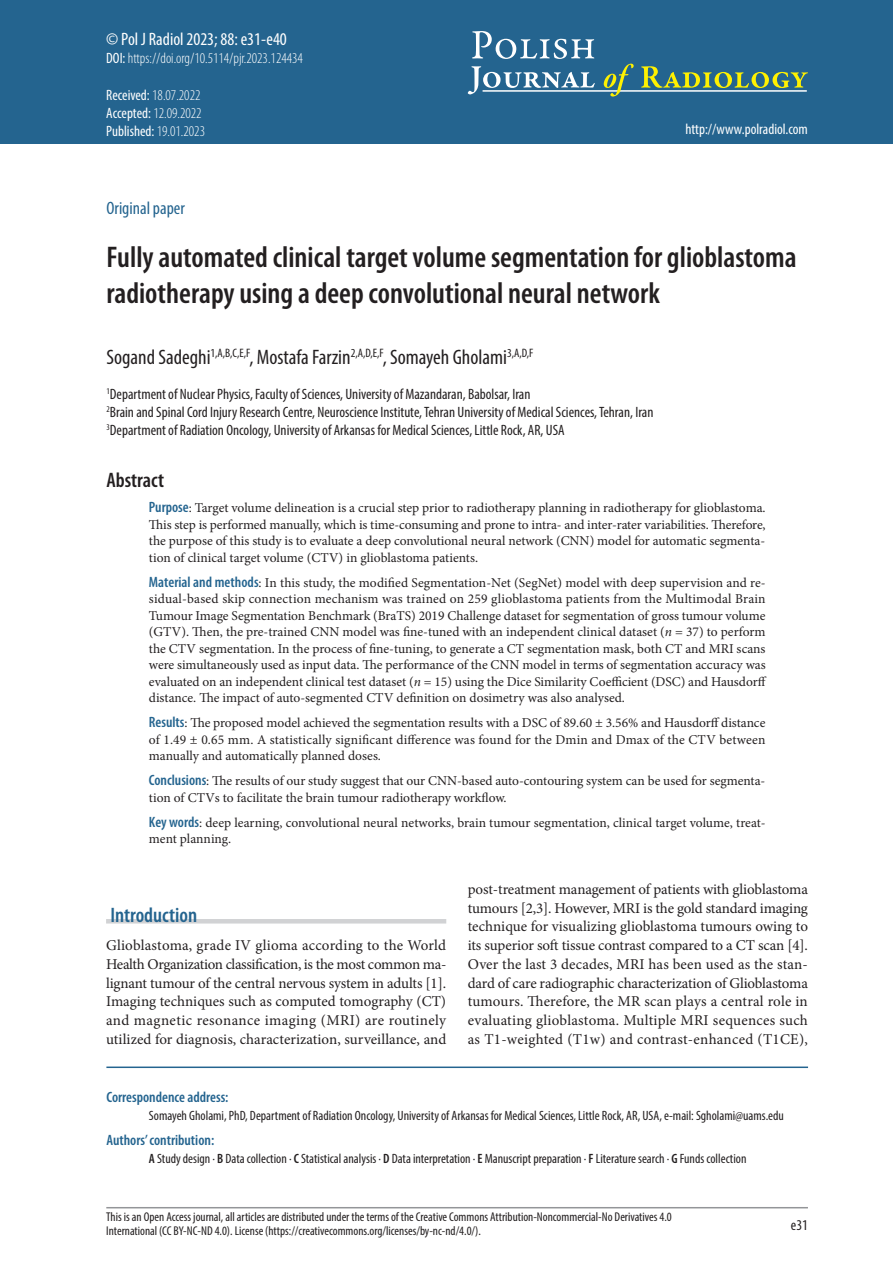
<style>
.page{position:relative;width:893px;height:1263px;background:#fff}
.page>*{position:absolute;margin:0;border:0;box-sizing:border-box;transform-origin:0 0}
.t1{font:600 condensed 30px/36px "Myriad Pro";color:#231f20}
.t2{font:condensed 21px "Myriad Pro";color:#231f20}
.t3{font:600 condensed 21px "Myriad Pro";color:#24648f}
.t4{font:600 condensed 21px "Myriad Pro";color:#231f20}
.t5{font:condensed 18px "Myriad Pro";color:#fff}
.t6{font:condensed 18px "Myriad Pro";color:#24648f}
.t7{font:15px/18.8px "Minion Pro";letter-spacing:.01em;color:#231f20;text-align:justify}
.t8{font:condensed 15px/18px "Myriad Pro";color:#231f20}
.t9{font:300 condensed 15px/18px "Myriad Pro";color:#fff}
.t10{font:600 condensed 15px "Myriad Pro";color:#24648f}
.t11{font:condensed 15px "Myriad Pro";color:#fff}
.t12{font:13.5px/16.5px "Minion Pro";color:#231f20;text-align:justify}
.t13{font:condensed 13.5px "Myriad Pro";color:#231f20}
.t14{font:condensed 12.75px/14.2px "Myriad Pro";color:#231f20}
.s1{font-weight:400}
.s2{font-family:"Myriad Pro";font-weight:600;font-stretch:condensed;font-size:15px;color:#24648f}
.s3{font-style:italic}
.s4{font-weight:600}
</style>
<div class="page">
<hr style="left:106px;top:1207px;width:702px;height:1px;background:#939598">
<div style="left:0;top:0;width:893px;height:144px;background:#24648f"></div>
<svg style="left:472px;top:31px;width:122px;height:28px"></svg>
<svg style="left:468px;top:66px;width:127px;height:28px"></svg>
<hr style="left:483px;top:90px;width:324px;height:2px;background:#fff">
<svg style="left:604px;top:64px;width:30px;height:33px"></svg>
<svg style="left:641px;top:66px;width:167px;height:22px"></svg>
<hr style="left:106px;top:1066px;width:702px;height:2px;background:#24648f">
<hr style="left:106px;top:919px;width:340px;height:4px;background:#d1d2d4">
<h3 class="t5" style="left:106px;top:28px;width:182px">© Pol J Radiol 2023; 88: e31-e40</h3>
<p class="t9" style="left:106px;top:48px;width:198px"><span class="s1">DOI:</span> https://doi.org/10.5114/pjr.2023.124434</p>
<p class="t9" style="left:106px;top:86px;width:100px"><span class="s1">Received:</span> 18.07.2022<br><span class="s1">Accepted:</span> 12.09.2022<br><span class="s1">Published:</span> 19.01.2023</p>
<p class="t11" style="left:685px;top:120px;width:124px">http://www.polradiol.com</p>
<h3 class="t6" style="left:106px;top:197px;width:80px">Original paper</h3>
<h1 class="t1" style="left:106px;top:238px;width:692px">Fully automated clinical target volume segmentation for glioblastoma radiotherapy using a deep convolutional neural network</h1>
<h2 class="t2" style="left:106px;top:344px;width:428px">Sogand Sadeghi<sup>1,A,B,C,E,F</sup>, Mostafa Farzin<sup>2,A,D,E,F</sup>, Somayeh Gholami<sup>3,A,D,F</sup></h2>
<p class="t8" style="left:106px;top:384px;width:549px"><sup>1</sup>Department of Nuclear Physics, Faculty of Sciences, University of Mazandaran, Babolsar, Iran<br><sup>2</sup>Brain and Spinal Cord Injury Research Centre, Neuroscience Institute, Tehran University of Medical Sciences, Tehran, Iran<br><sup>3</sup>Department of Radiation Oncology, University of Arkansas for Medical Sciences, Little Rock, AR, USA</p>
<h2 class="t4" style="left:106px;top:467px;width:59px">Abstract</h2>
<p class="t12" style="left:149px;top:500px;width:618px"><span class="s2">Purpose</span>: Target volume delineation is a crucial step prior to radiotherapy planning in radiotherapy for glioblastoma.<br>This step is performed manually, which is time-consuming and prone to intra- and inter-rater variabilities. Therefore, the purpose of this study is to evaluate a deep convolutional neural network (CNN) model for automatic segmenta&shy;tion of clinical target volume (CTV) in glioblastoma patients.</p>
<p class="t12" style="left:149px;top:574px;width:619px"><span class="s2">Material and methods</span>: In this study, the modified Segmentation-Net (SegNet) model with deep supervision and re&shy;sidual-based skip connection mechanism was trained on 259 glioblastoma patients from the Multimodal Brain Tumour Image Segmentation Benchmark (BraTS) 2019 Challenge dataset for segmentation of gross tumour volume (GTV). Then, the pre-trained CNN model was fine-tuned with an independent clinical dataset (<span class="s3">n</span> = 37) to perform the CTV segmentation. In the process of fine-tuning, to generate a CT segmentation mask, both CT and MRI scans were simultaneously used as input data. The performance of the CNN model in terms of segmentation accuracy was evaluated on an independent clinical test dataset (<span class="s3">n</span> = 15) using the Dice Similarity Coefficient (DSC) and Hausdorff distance. The impact of auto-segmented CTV definition on dosimetry was also analysed.</p>
<p class="t12" style="left:149px;top:715px;width:618px"><span class="s2">Results</span>: The proposed model achieved the segmentation results with a DSC of 89.60 ± 3.56% and Hausdorff distance of 1.49 ± 0.65 mm. A statistically significant difference was found for the Dmin and Dmax of the CTV between manually and automatically planned doses.</p>
<p class="t12" style="left:149px;top:773px;width:618px"><span class="s2">Conclusions</span>: The results of our study suggest that our CNN-based auto-contouring system can be used for segmenta&shy;tion of CTVs to facilitate the brain tumour radiotherapy workflow.</p>
<p class="t12" style="left:149px;top:814px;width:618px"><span class="s2">Key words</span>: deep learning, convolutional neural networks, brain tumour segmentation, clinical target volume, treat&shy;ment planning.</p>
<h2 class="t3" style="left:110px;top:902px;width:88px">Introduction</h2>
<p class="t7" style="left:106px;top:936px;width:342px">Glioblastoma, grade IV glioma according to the World Health Organization classification, is the most common ma&shy;lignant tumour of the central nervous system in adults [1].<br>Imaging techniques such as computed tomography (CT) and magnetic resonance imaging (MRI) are routinely utilized for diagnosis, characterization, surveillance, and</p>
<p class="t7" style="left:468px;top:880px;width:342px">post-treatment management of patients with glioblastoma tumours [2,3]. However, MRI is the gold standard imaging technique for visualizing glioblastoma tumours owing to its superior soft tissue contrast compared to a CT scan [4].<br>Over the last 3 decades, MRI has been used as the stan&shy;dard of care radiographic characterization of Glioblastoma tumours. Therefore, the MR scan plays a central role in evaluating glioblastoma. Multiple MRI sequences such as T1-weighted (T1w) and contrast-enhanced (T1CE),</p>
<p class="t10" style="left:106px;top:1088px;width:124px">Correspondence address:</p>
<p class="t13" style="left:149px;top:1107px;width:636px">Somayeh Gholami, PhD, Department of Radiation Oncology, University of Arkansas for Medical Sciences, Little Rock, AR, USA, e-mail: Sgholami@uams.edu</p>
<p class="t10" style="left:106px;top:1131px;width:109px">Authors’ contribution:</p>
<p class="t13" style="left:149px;top:1150px;width:599px"><span class="s4">A</span> Study design ∙ <span class="s4">B</span> Data collection ∙ <span class="s4">C</span> Statistical analysis ∙ <span class="s4">D</span> Data interpretation ∙ <span class="s4">E</span> Manuscript preparation ∙ <span class="s4">F</span> Literature search ∙ <span class="s4">G</span> Funds collection</p>
<p class="t14" style="left:106px;top:1209px;width:567px">This is an Open Access journal, all articles are distributed under the terms of the Creative Commons Attribution-Noncommercial-No Derivatives 4.0<br>International (CC BY-NC-ND 4.0). License (https://creativecommons.org/licenses/by-nc-nd/4.0/).</p>
<p class="t8" style="left:791px;top:1216px;width:18px">e31</p>
</div>
